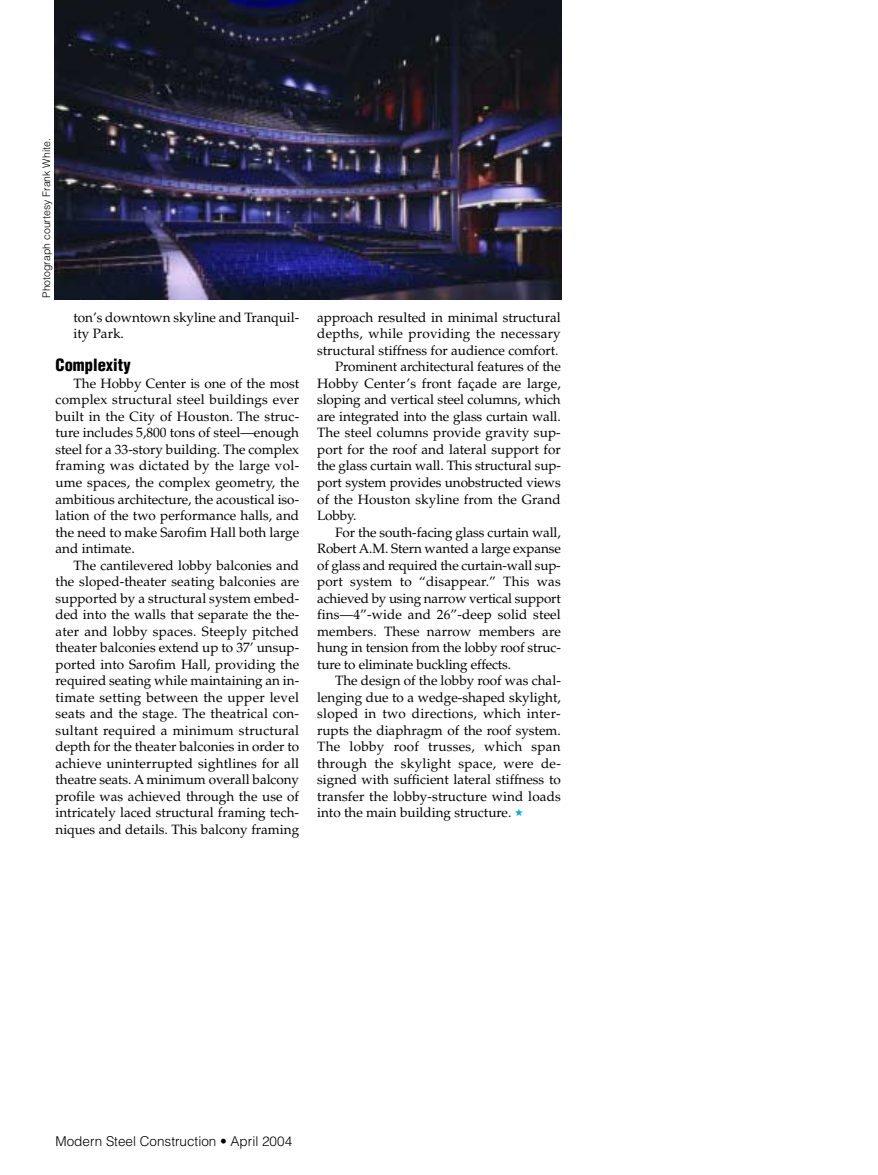
<style>
.page{position:relative;width:878px;height:1175px;background:#fff}
.page>*{position:absolute;margin:0;border:0;box-sizing:border-box;transform-origin:0 0}
.t1{font:900 condensed 16.5px "Helvetica";color:#000}
.t2{font:13.5px/16.5px "Palatino";color:#000;text-align:justify}
.t3{font:13.5px "Palatino";letter-spacing:.02em;color:#000}
.t4{font:300 13.5px "Helvetica";color:#000}
.t5{font:300 10.5px "Helvetica";color:#000}
.s1{color:#00acd0}
</style>
<div class="page">
<img style="left:54px;top:0;width:507px;height:299px">
<p class="t5" style="left:43px;top:298px;width:161px;rotate:-90deg">Photograph courtesy Frank White.</p>
<p class="t2" style="left:74px;top:310px;width:227px">ton’s downtown skyline and Tranquil&shy;ity Park.</p>
<p class="t1" style="left:56px;top:359px;width:77px">Complexity</p>
<p class="t2" style="left:56px;top:376px;width:245px;text-indent:18px">The Hobby Center is one of the most complex structural steel buildings ever built in the City of Houston. The struc&shy;ture includes 5,800 tons of steel—enough steel for a 33-story building. The complex framing was dictated by the large vol&shy;ume spaces, the complex geometry, the ambitious architecture, the acoustical iso&shy;lation of the two performance halls, and the need to make Sarofim Hall both large and intimate.</p>
<p class="t2" style="left:56px;top:558px;width:245px;text-indent:18px">The cantilevered lobby balconies and the sloped-theater seating balconies are supported by a structural system embed&shy;ded into the walls that separate the the&shy;ater and lobby spaces. Steeply pitched theater balconies extend up to 37’ unsup&shy;ported into Sarofim Hall, providing the required seating while maintaining an in&shy;timate setting between the upper level seats and the stage. The theatrical con&shy;sultant required a minimum structural depth for the theater balconies in order to achieve uninterrupted sightlines for all theatre seats. A minimum overall balcony profile was achieved through the use of intricately laced structural framing tech&shy;niques and details. This balcony framing</p>
<p class="t2" style="left:317px;top:310px;width:245px">approach resulted in minimal structural</p>
<p class="t3" style="left:317px;top:328px;width:245px">depths, while providing the necessary</p>
<p class="t2" style="left:317px;top:343px;width:243px">structural stiffness for audience comfort.</p>
<p class="t2" style="left:335px;top:360px;width:227px">Prominent architectural features of the</p>
<p class="t2" style="left:317px;top:376px;width:245px">Hobby Center’s front façade are large,</p>
<p class="t2" style="left:317px;top:393px;width:245px">sloping and vertical steel columns, which</p>
<p class="t2" style="left:317px;top:409px;width:245px">are integrated into the glass curtain wall.</p>
<p class="t2" style="left:317px;top:426px;width:245px">The steel columns provide gravity sup-</p>
<p class="t2" style="left:317px;top:442px;width:245px">port for the roof and lateral support for</p>
<p class="t2" style="left:317px;top:459px;width:245px">the glass curtain wall. This structural sup-</p>
<p class="t2" style="left:317px;top:475px;width:245px">port system provides unobstructed views</p>
<p class="t2" style="left:317px;top:492px;width:245px">of the Houston skyline from the Grand</p>
<p class="t2" style="left:317px;top:508px;width:41px">Lobby.</p>
<p class="t2" style="left:335px;top:525px;width:227px">For the south-facing glass curtain wall,</p>
<p class="t2" style="left:317px;top:541px;width:245px">Robert A.M. Stern wanted a large expanse</p>
<p class="t2" style="left:317px;top:558px;width:245px">of glass and required the curtain-wall sup-</p>
<p class="t2" style="left:317px;top:574px;width:245px">port system to “disappear.” This was</p>
<p class="t2" style="left:317px;top:591px;width:245px">achieved by using narrow vertical support</p>
<p class="t2" style="left:317px;top:607px;width:245px">fins—4”-wide and 26”-deep solid steel</p>
<p class="t2" style="left:317px;top:624px;width:245px">members. These narrow members are</p>
<p class="t2" style="left:317px;top:640px;width:245px">hung in tension from the lobby roof struc-</p>
<p class="t2" style="left:317px;top:657px;width:195px">ture to eliminate buckling effects.</p>
<p class="t2" style="left:335px;top:673px;width:227px">The design of the lobby roof was chal-</p>
<p class="t2" style="left:317px;top:690px;width:245px">lenging due to a wedge-shaped skylight,</p>
<p class="t3" style="left:317px;top:708px;width:245px">sloped in two directions, which inter-</p>
<p class="t2" style="left:317px;top:723px;width:245px">rupts the diaphragm of the roof system.</p>
<p class="t3" style="left:317px;top:741px;width:245px">The lobby roof trusses, which span</p>
<p class="t3" style="left:317px;top:757px;width:245px">through the skylight space, were de-</p>
<p class="t2" style="left:317px;top:772px;width:245px">signed with sufficient lateral stiffness to</p>
<p class="t2" style="left:317px;top:789px;width:245px">transfer the lobby-structure wind loads</p>
<p class="t2" style="left:317px;top:805px;width:208px">into the main building structure. <span class="s1">★</span></p>
<p class="t4" style="left:56px;top:1135px;width:238px">Modern Steel Construction • April 2004</p>
</div>
